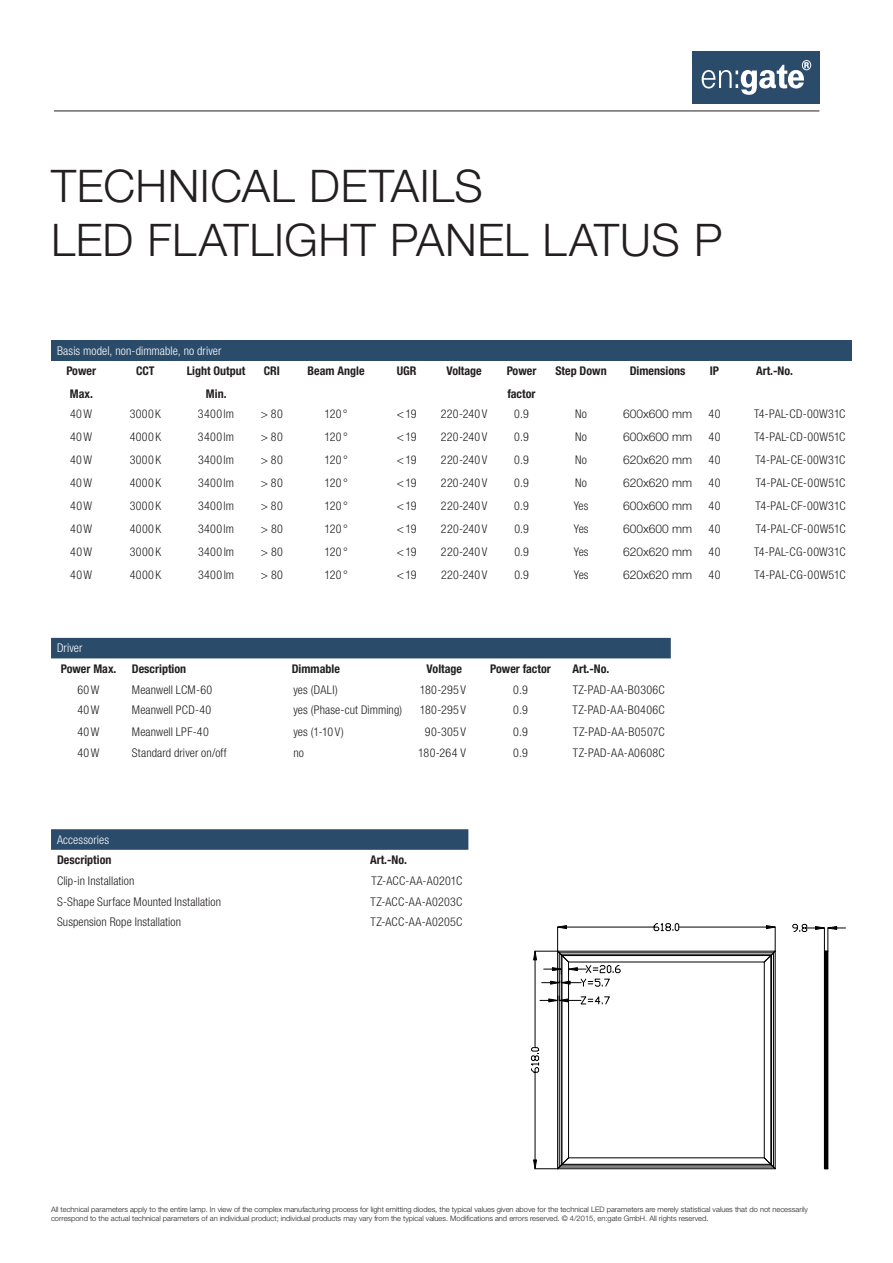
<style>
.page{position:relative;width:893px;height:1263px;background:#fff}
.page>*{position:absolute;margin:0;border:0;box-sizing:border-box;transform-origin:0 0}
.t1{font:300 45px/54px "Helvetica Neue LT Std";letter-spacing:.01em;color:#231f20}
.t2{font:300 condensed 12px "Helvetica Neue LT Std";letter-spacing:.02em;color:#231f20}
.t3{font:700 condensed 12px/22.5px "Helvetica Neue LT Std";color:#231f20}
.t4{font:300 12px "Helvetica Neue LT Std";color:#231f20}
.t5{font:300 condensed 12px "Helvetica Neue LT Std";letter-spacing:.01em;color:#fff}
.t6{font:300 7.5px/9px "Helvetica Neue LT Std";color:#231f20}
</style>
<div class="page">
<div style="left:51px;top:340px;width:800px;height:21px;background:#2b4b6b"></div>
<div style="left:51px;top:638px;width:620px;height:20px;background:#2b4b6b"></div>
<svg style="left:51px;top:829px;width:417px;height:21px;background:#2f4e6d"></svg>
<hr style="left:828px;top:951px;width:1px;height:218px;background:#000">
<div style="left:824px;top:951px;width:4px;height:218px;border:1px solid #000"></div>
<svg style="left:792px;top:924px;width:53px;height:27px"></svg>
<svg style="left:531px;top:923px;width:245px;height:247px"></svg>
<hr style="left:54px;top:111px;width:765px;height:1px;background:#231f20">
<div style="left:692px;top:51px;width:127px;height:53px;background:#2b4b6b"></div>
<svg style="left:702px;top:60px;width:109px;height:35px"></svg>
<h1 class="t1" style="left:51px;top:158px;width:673px">TECHNICAL DETAILS<br>LED FLATLIGHT PANEL LATUS P</h1>
<p class="t5" style="left:57px;top:344px;width:166px">Basis model, non-dimmable, no driver</p>
<p class="t3" style="left:66px;top:360px;width:31px">Power<br>Max.</p>
<p class="t3" style="left:136px;top:360px;width:20px">CCT</p>
<p class="t3" style="left:187px;top:360px;width:60px;text-align:center">Light Output<br>Min.</p>
<p class="t3" style="left:264px;top:360px;width:18px">CRI</p>
<p class="t3" style="left:308px;top:360px;width:59px">Beam Angle</p>
<p class="t3" style="left:397px;top:360px;width:21px">UGR</p>
<p class="t3" style="left:446px;top:360px;width:37px">Voltage</p>
<p class="t3" style="left:507px;top:360px;width:31px">Power factor</p>
<p class="t3" style="left:555px;top:360px;width:53px">Step Down</p>
<p class="t3" style="left:630px;top:360px;width:57px">Dimensions</p>
<p class="t3" style="left:710px;top:360px;width:11px">IP</p>
<p class="t3" style="left:756px;top:360px;width:39px">Art.-No.</p>
<p class="t2" style="left:70px;top:407px;width:24px">40W</p>
<p class="t2" style="left:130px;top:407px;width:33px">3000K</p>
<p class="t2" style="left:198px;top:407px;width:38px">3400lm</p>
<p class="t2" style="left:261px;top:407px;width:23px">&gt; 80</p>
<p class="t2" style="left:324px;top:407px;width:25px">120°</p>
<p class="t2" style="left:397px;top:407px;width:21px">&lt;19</p>
<p class="t2" style="left:441px;top:407px;width:48px">220-240V</p>
<p class="t2" style="left:514px;top:407px;width:16px">0.9</p>
<p class="t2" style="left:575px;top:407px;width:13px">No</p>
<p class="t4" style="left:623px;top:407px;width:71px">600x600 mm</p>
<p class="t2" style="left:709px;top:407px;width:13px">40</p>
<p class="t2" style="left:754px;top:407px;width:93px">T4-PAL-CD-00W31C</p>
<p class="t2" style="left:70px;top:430px;width:24px">40W</p>
<p class="t2" style="left:130px;top:430px;width:33px">4000K</p>
<p class="t2" style="left:198px;top:430px;width:38px">3400lm</p>
<p class="t2" style="left:261px;top:430px;width:23px">&gt; 80</p>
<p class="t2" style="left:324px;top:430px;width:25px">120°</p>
<p class="t2" style="left:397px;top:430px;width:21px">&lt;19</p>
<p class="t2" style="left:441px;top:430px;width:48px">220-240V</p>
<p class="t2" style="left:514px;top:430px;width:16px">0.9</p>
<p class="t2" style="left:575px;top:430px;width:13px">No</p>
<p class="t4" style="left:623px;top:430px;width:71px">600x600 mm</p>
<p class="t2" style="left:709px;top:430px;width:13px">40</p>
<p class="t2" style="left:754px;top:430px;width:93px">T4-PAL-CD-00W51C</p>
<p class="t2" style="left:70px;top:453px;width:24px">40W</p>
<p class="t2" style="left:130px;top:453px;width:33px">3000K</p>
<p class="t2" style="left:198px;top:453px;width:38px">3400lm</p>
<p class="t2" style="left:261px;top:453px;width:23px">&gt; 80</p>
<p class="t2" style="left:324px;top:453px;width:25px">120°</p>
<p class="t2" style="left:397px;top:453px;width:21px">&lt;19</p>
<p class="t2" style="left:441px;top:453px;width:48px">220-240V</p>
<p class="t2" style="left:514px;top:453px;width:16px">0.9</p>
<p class="t2" style="left:575px;top:453px;width:13px">No</p>
<p class="t4" style="left:623px;top:453px;width:71px">620x620 mm</p>
<p class="t2" style="left:709px;top:453px;width:13px">40</p>
<p class="t2" style="left:755px;top:453px;width:92px">T4-PAL-CE-00W31C</p>
<p class="t2" style="left:70px;top:476px;width:24px">40W</p>
<p class="t2" style="left:130px;top:476px;width:33px">4000K</p>
<p class="t2" style="left:198px;top:476px;width:38px">3400lm</p>
<p class="t2" style="left:261px;top:476px;width:23px">&gt; 80</p>
<p class="t2" style="left:324px;top:476px;width:25px">120°</p>
<p class="t2" style="left:397px;top:476px;width:21px">&lt;19</p>
<p class="t2" style="left:441px;top:476px;width:48px">220-240V</p>
<p class="t2" style="left:514px;top:476px;width:16px">0.9</p>
<p class="t2" style="left:575px;top:476px;width:13px">No</p>
<p class="t4" style="left:623px;top:476px;width:71px">620x620 mm</p>
<p class="t2" style="left:709px;top:476px;width:13px">40</p>
<p class="t2" style="left:756px;top:476px;width:91px">T4-PAL-CE-00W51C</p>
<p class="t2" style="left:70px;top:499px;width:24px">40W</p>
<p class="t2" style="left:130px;top:499px;width:33px">3000K</p>
<p class="t2" style="left:198px;top:499px;width:38px">3400lm</p>
<p class="t2" style="left:261px;top:499px;width:23px">&gt; 80</p>
<p class="t2" style="left:325px;top:499px;width:25px">120°</p>
<p class="t2" style="left:397px;top:499px;width:21px">&lt;19</p>
<p class="t2" style="left:441px;top:499px;width:48px">220-240V</p>
<p class="t2" style="left:514px;top:499px;width:16px">0.9</p>
<p class="t2" style="left:574px;top:499px;width:16px">Yes</p>
<p class="t4" style="left:623px;top:498px;width:71px">600x600 mm</p>
<p class="t2" style="left:709px;top:499px;width:13px">40</p>
<p class="t2" style="left:755px;top:499px;width:92px">T4-PAL-CF-00W31C</p>
<p class="t2" style="left:70px;top:522px;width:24px">40W</p>
<p class="t2" style="left:130px;top:522px;width:33px">4000K</p>
<p class="t2" style="left:198px;top:522px;width:38px">3400lm</p>
<p class="t2" style="left:261px;top:522px;width:23px">&gt; 80</p>
<p class="t2" style="left:325px;top:522px;width:25px">120°</p>
<p class="t2" style="left:397px;top:522px;width:21px">&lt;19</p>
<p class="t2" style="left:441px;top:522px;width:48px">220-240V</p>
<p class="t2" style="left:514px;top:522px;width:16px">0.9</p>
<p class="t2" style="left:574px;top:522px;width:16px">Yes</p>
<p class="t4" style="left:623px;top:521px;width:71px">600x600 mm</p>
<p class="t2" style="left:709px;top:522px;width:13px">40</p>
<p class="t2" style="left:756px;top:522px;width:91px">T4-PAL-CF-00W51C</p>
<p class="t2" style="left:70px;top:545px;width:24px">40W</p>
<p class="t2" style="left:130px;top:545px;width:33px">3000K</p>
<p class="t2" style="left:198px;top:545px;width:38px">3400lm</p>
<p class="t2" style="left:261px;top:545px;width:23px">&gt; 80</p>
<p class="t2" style="left:325px;top:545px;width:25px">120°</p>
<p class="t2" style="left:397px;top:545px;width:21px">&lt;19</p>
<p class="t2" style="left:441px;top:545px;width:48px">220-240V</p>
<p class="t2" style="left:514px;top:545px;width:16px">0.9</p>
<p class="t2" style="left:574px;top:545px;width:16px">Yes</p>
<p class="t4" style="left:623px;top:544px;width:71px">620x620 mm</p>
<p class="t2" style="left:709px;top:545px;width:13px">40</p>
<p class="t2" style="left:754px;top:545px;width:93px">T4-PAL-CG-00W31C</p>
<p class="t2" style="left:70px;top:568px;width:24px">40W</p>
<p class="t2" style="left:130px;top:568px;width:33px">4000K</p>
<p class="t2" style="left:198px;top:568px;width:38px">3400lm</p>
<p class="t2" style="left:261px;top:568px;width:23px">&gt; 80</p>
<p class="t2" style="left:325px;top:568px;width:25px">120°</p>
<p class="t2" style="left:397px;top:568px;width:21px">&lt;19</p>
<p class="t2" style="left:441px;top:568px;width:48px">220-240V</p>
<p class="t2" style="left:514px;top:568px;width:16px">0.9</p>
<p class="t2" style="left:574px;top:568px;width:16px">Yes</p>
<p class="t4" style="left:623px;top:567px;width:71px">620x620 mm</p>
<p class="t2" style="left:709px;top:568px;width:13px">40</p>
<p class="t2" style="left:754px;top:568px;width:93px">T4-PAL-CG-00W51C</p>
<p class="t5" style="left:57px;top:641px;width:27px">Driver</p>
<p class="t3" style="left:61px;top:657px;width:57px">Power Max.</p>
<p class="t3" style="left:132px;top:657px;width:56px">Description</p>
<p class="t3" style="left:292px;top:657px;width:50px">Dimmable</p>
<p class="t3" style="left:427px;top:657px;width:37px">Voltage</p>
<p class="t3" style="left:490px;top:657px;width:62px">Power factor</p>
<p class="t3" style="left:572px;top:657px;width:39px">Art.-No.</p>
<p class="t2" style="left:77px;top:682px;width:24px">60W</p>
<p class="t2" style="left:132px;top:682px;width:82px">Meanwell LCM-60</p>
<p class="t2" style="left:293px;top:682px;width:46px">yes (DALI)</p>
<p class="t2" style="left:420px;top:682px;width:48px">180-295V</p>
<p class="t2" style="left:513px;top:682px;width:16px">0.9</p>
<p class="t2" style="left:573px;top:682px;width:94px">TZ-PAD-AA-B0306C</p>
<p class="t2" style="left:77px;top:703px;width:24px">40W</p>
<p class="t2" style="left:132px;top:703px;width:81px">Meanwell PCD-40</p>
<p class="t2" style="left:293px;top:703px;width:110px">yes (Phase-cut Dimming)</p>
<p class="t2" style="left:420px;top:703px;width:48px">180-295V</p>
<p class="t2" style="left:513px;top:703px;width:16px">0.9</p>
<p class="t2" style="left:573px;top:703px;width:94px">TZ-PAD-AA-B0406C</p>
<p class="t2" style="left:77px;top:725px;width:24px">40W</p>
<p class="t2" style="left:132px;top:725px;width:78px">Meanwell LPF-40</p>
<p class="t2" style="left:293px;top:725px;width:52px">yes (1-10 V)</p>
<p class="t2" style="left:425px;top:725px;width:43px">90-305V</p>
<p class="t2" style="left:513px;top:725px;width:16px">0.9</p>
<p class="t2" style="left:573px;top:725px;width:93px">TZ-PAD-AA-B0507C</p>
<p class="t2" style="left:77px;top:746px;width:24px">40W</p>
<p class="t2" style="left:132px;top:746px;width:96px">Standard driver on/off</p>
<p class="t2" style="left:293px;top:746px;width:12px">no</p>
<p class="t2" style="left:418px;top:746px;width:49px">180-264 V</p>
<p class="t2" style="left:513px;top:746px;width:16px">0.9</p>
<p class="t2" style="left:573px;top:746px;width:93px">TZ-PAD-AA-A0608C</p>
<p class="t5" style="left:57px;top:833px;width:54px">Accessories</p>
<p class="t3" style="left:57px;top:849px;width:56px">Description</p>
<p class="t3" style="left:370px;top:849px;width:39px">Art.-No.</p>
<p class="t2" style="left:57px;top:874px;width:79px">Clip-in Installation</p>
<p class="t2" style="left:371px;top:874px;width:92px">TZ-ACC-AA-A0201C</p>
<p class="t2" style="left:57px;top:894px;width:166px">S-Shape Surface Mounted Installation</p>
<p class="t2" style="left:370px;top:894px;width:93px">TZ-ACC-AA-A0203C</p>
<p class="t2" style="left:57px;top:915px;width:126px">Suspension Rope Installation</p>
<p class="t2" style="left:370px;top:915px;width:93px">TZ-ACC-AA-A0205C</p>
<p class="t6" style="left:51px;top:1204px;width:758px">All technical parameters apply to the entire lamp. In view of the complex manufacturing process for light emitting diodes, the typical values given above for the technical LED parameters are merely statistical values that do not necessarily correspond to the actual technical parameters of an individual product; individual products may vary from the typical values. Modifications and errors reserved. © 4/2015, en:gate GmbH. All rights reserved.</p>
</div>
